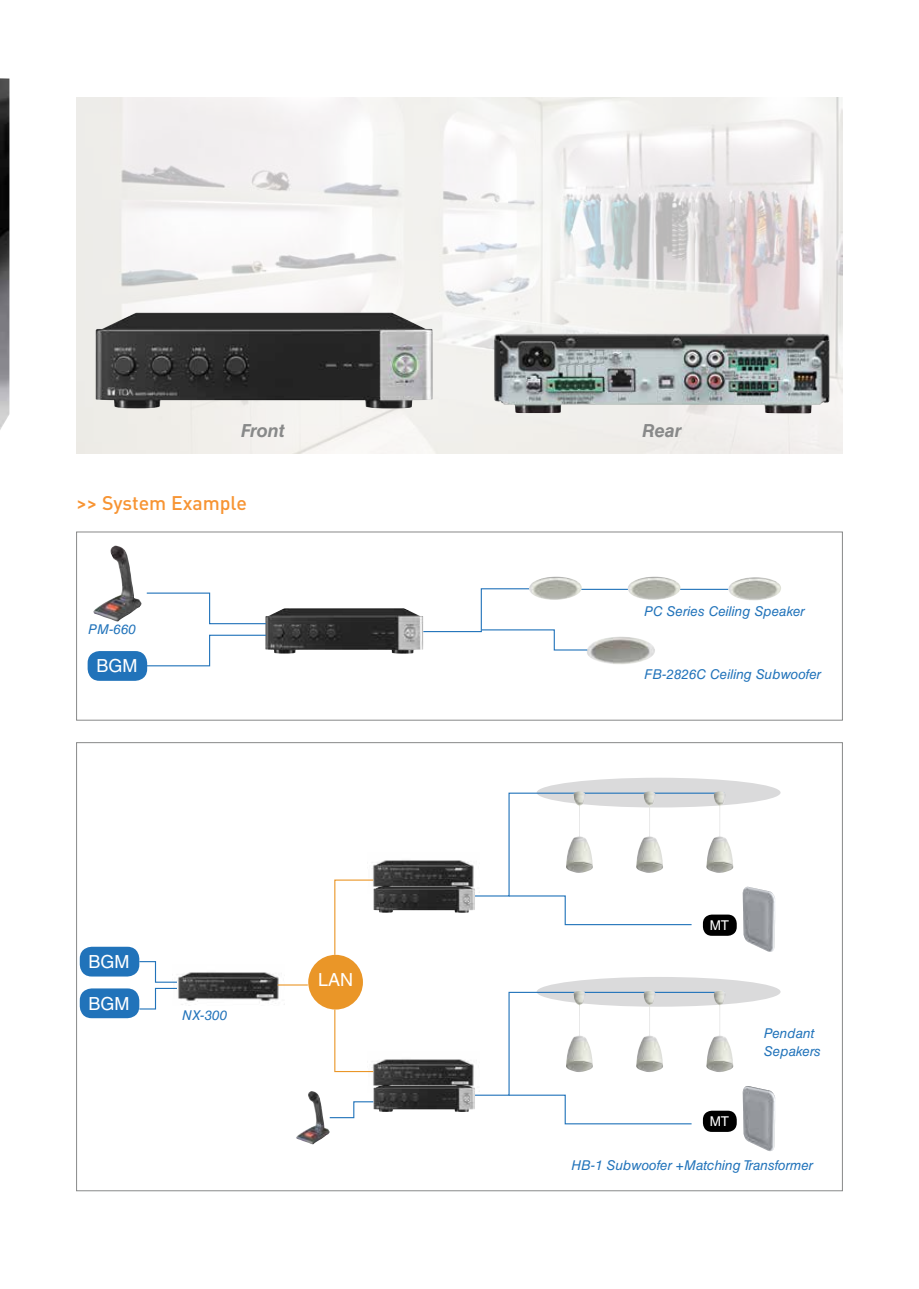
<style>
.page{position:relative;width:919px;height:1289px;background:#fff}
.page>*{position:absolute;margin:0;border:0;box-sizing:border-box;transform-origin:0 0}
.t1{font:500 19.5px "DINOT";letter-spacing:-.005em;color:#f79433}
.t2{font:18px "Helvetica LT Std";color:#fff}
.t3{font:italic 700 18px "Helvetica LT Std";color:#888989}
.t4{font:italic 13.5px/18px "Helvetica LT Std";color:#2173ba}
.t5{font:13.5px "Helvetica LT Std";color:#fff}
</style>
<div class="page">
<img style="left:76px;top:98px;width:766px;height:355px">
<div style="left:536px;top:777px;width:244px;height:30px;background:#dadadb;border-radius:50%"></div>
<div style="left:536px;top:976px;width:244px;height:30px;background:#dadadb;border-radius:50%"></div>
<img style="left:0;top:78px;width:9px;height:352px">
<img style="left:494px;top:334px;width:335px;height:79px">
<img style="left:265px;top:608px;width:157px;height:45px">
<img style="left:96px;top:312px;width:336px;height:96px">
<img style="left:93px;top:545px;width:49px;height:76px">
<img style="left:296px;top:1091px;width:34px;height:53px">
<div style="left:88px;top:651px;width:59px;height:29px;background:#2173ba;border-radius:12px"></div>
<svg style="left:146px;top:592px;width:121px;height:32px"></svg>
<svg style="left:146px;top:634px;width:121px;height:33px"></svg>
<hr style="left:579px;top:589px;width:149px;height:1px;background:#2173ba">
<img style="left:597px;top:636px;width:23px;height:5px">
<img style="left:178px;top:972px;width:106px;height:33px">
<img style="left:372px;top:860px;width:102px;height:26px">
<img style="left:374px;top:886px;width:100px;height:26px">
<img style="left:368px;top:1059px;width:106px;height:26px">
<img style="left:373px;top:1085px;width:101px;height:26px">
<div style="left:80px;top:946px;width:59px;height:30px;background:#2173ba;border-radius:12px"></div>
<div style="left:80px;top:988px;width:59px;height:30px;background:#2173ba;border-radius:12px"></div>
<div style="left:308px;top:954px;width:55px;height:55px;background:#ea9628;border-radius:50%"></div>
<hr style="left:277px;top:984px;width:31px;height:1px;background:#ea9628">
<svg style="left:334px;top:1008px;width:40px;height:64px"></svg>
<svg style="left:334px;top:879px;width:40px;height:76px"></svg>
<svg style="left:328px;top:1100px;width:46px;height:18px"></svg>
<img style="left:717px;top:791px;width:16px;height:81px">
<img style="left:725px;top:1003px;width:8px;height:68px">
<img style="left:742px;top:886px;width:33px;height:65px">
<img style="left:742px;top:1086px;width:33px;height:65px">
<svg style="left:474px;top:792px;width:251px;height:133px"></svg>
<svg style="left:474px;top:991px;width:251px;height:133px"></svg>
<svg style="left:138px;top:960px;width:40px;height:50px"></svg>
<div style="left:702px;top:914px;width:34px;height:21px;background:#000;border-radius:9px"></div>
<div style="left:702px;top:1110px;width:34px;height:21px;background:#000;border-radius:9px"></div>
<img style="left:633px;top:576px;width:22px;height:6px">
<img style="left:734px;top:577px;width:22px;height:5px">
<img style="left:534px;top:576px;width:23px;height:6px">
<svg style="left:422px;top:587px;width:166px;height:64px"></svg>
<div style="left:76px;top:531px;width:766px;height:189px;border:1px solid #888989"></div>
<h2 class="t3" style="left:241px;top:419px;width:45px">Front</h2>
<h2 class="t3" style="left:642px;top:419px;width:41px">Rear</h2>
<h1 class="t1" style="left:77px;top:488px;width:172px">&gt;&gt; System Example</h1>
<p class="t4" style="left:88px;top:620px;width:50px">PM-660</p>
<h2 class="t2" style="left:96px;top:655px;width:43px">BGM</h2>
<h2 class="t2" style="left:88px;top:951px;width:43px">BGM</h2>
<h2 class="t2" style="left:88px;top:993px;width:43px">BGM</h2>
<p class="t4" style="left:182px;top:1006px;width:47px">NX-300</p>
<h2 class="t2" style="left:318px;top:969px;width:37px">LAN</h2>
<p class="t4" style="left:644px;top:602px;width:162px">PC Series Ceiling Speaker</p>
<p class="t4" style="left:644px;top:665px;width:179px">FB-2826C Ceiling Subwoofer</p>
<p class="t5" style="left:709px;top:917px;width:21px">MT</p>
<p class="t5" style="left:709px;top:1113px;width:21px">MT</p>
<p class="t4" style="left:763px;top:1024px;width:59px">Pendant<br>Sepakers</p>
<p class="t4" style="left:571px;top:1156px;width:243px">HB-1 Subwoofer +Matching Transformer</p>
</div>
